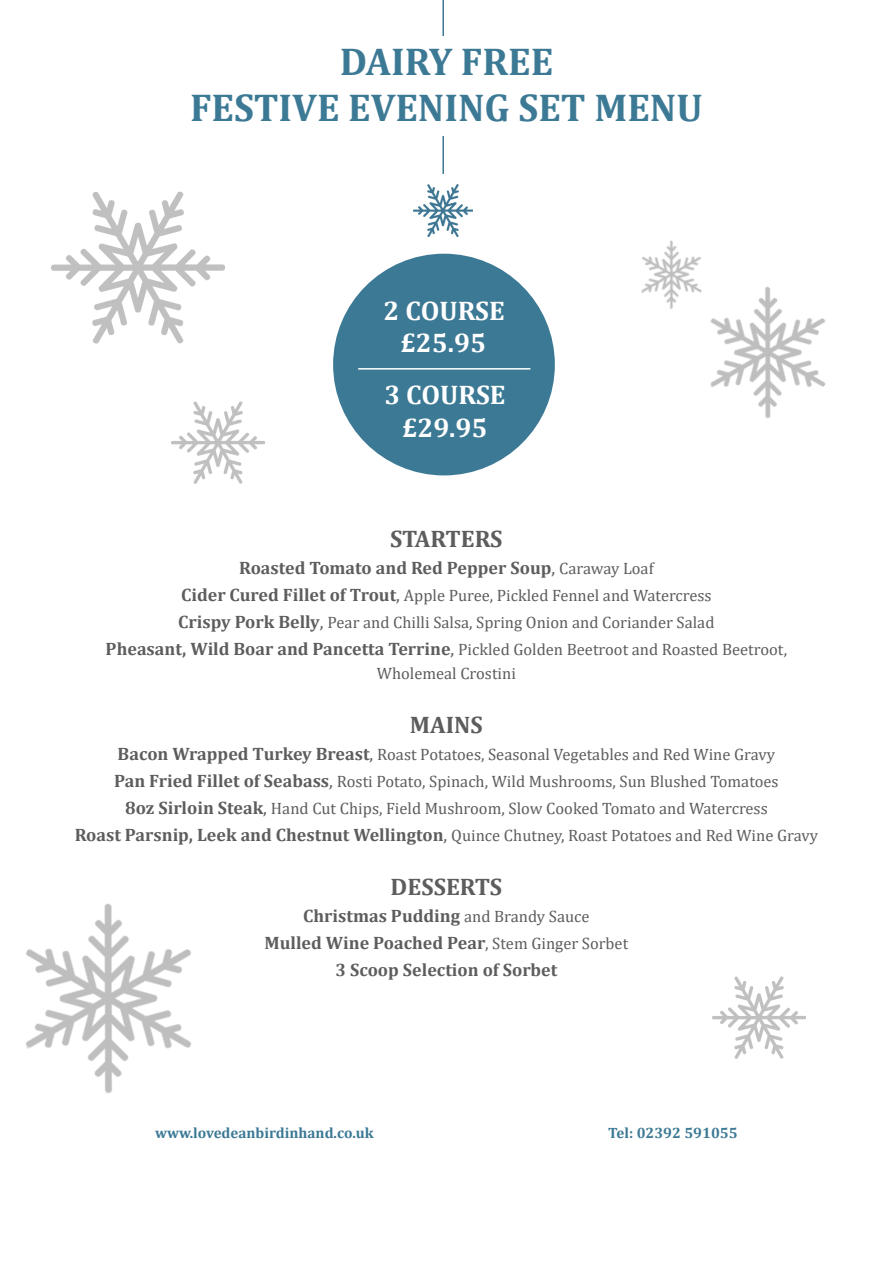
<style>
.page{position:relative;width:893px;height:1263px;background:#fff}
.page>*{position:absolute;margin:0;border:0;box-sizing:border-box;transform-origin:0 0}
.t1{font:700 39px "Cambria";color:#3c7995}
.t2{font:700 27px/31.5px "Cambria";color:#fff;text-align:center}
.t3{font:700 24px "Cambria";color:#5d5d5d}
.t4{font:700 18px "Cambria";color:#5d5d5d}
.t5{font:16.5px/24px "Cambria";color:#5d5d5d;text-align:center}
.t6{font:700 15px "Cambria";color:#3c7995}
.s1{font-weight:400}
.s2{font-weight:400;font-size:16.5px}
.s3{font-weight:700;font-size:18px}
.s4{font-size:18px}
</style>
<div class="page">
<img style="left:52px;top:191px;width:172px;height:152px">
<hr style="left:442px;top:0;width:2px;height:174px;background:#3c7995">
<img style="left:413px;top:185px;width:60px;height:52px">
<div style="left:333px;top:254px;width:222px;height:221px;background:#3c7995;border-radius:50%"></div>
<hr style="left:358px;top:368px;width:172px;height:2px;background:#fff">
<img style="left:172px;top:402px;width:93px;height:82px">
<img style="left:25px;top:903px;width:167px;height:191px">
<img style="left:712px;top:976px;width:93px;height:82px">
<img style="left:710px;top:287px;width:116px;height:132px">
<img style="left:641px;top:240px;width:75px;height:78px">
<div style="left:173px;top:37px;width:543px;height:99px;background:#fff"></div>
<p class="t1" style="left:340px;top:34px;width:215px">DAIRY FREE</p>
<p class="t1" style="left:190px;top:81px;width:514px">FESTIVE EVENING SET MENU</p>
<p class="t2" style="left:384px;top:294px;width:123px">2 COURSE £25.95</p>
<p class="t2" style="left:384px;top:378px;width:123px">3 COURSE</p>
<p class="t2" style="left:402px;top:411px;width:87px">£29.95</p>
<p class="t3" style="left:390px;top:521px;width:114px">STARTERS</p>
<p class="t4" style="left:239px;top:555px;width:416px">Roasted Tomato and Red Pepper Soup<span class="s1">,</span> <span class="s2">Caraway Loaf</span></p>
<p class="t5" style="left:181px;top:583px;width:532px"><span class="s3">Cider Cured Fillet of Trout</span><span class="s4">,</span> Apple Puree, Pickled Fennel and Watercress</p>
<p class="t5" style="left:178px;top:610px;width:538px"><span class="s3">Crispy Pork Belly</span><span class="s4">,</span> Pear and Chilli Salsa, Spring Onion and Coriander Salad</p>
<p class="t5" style="left:106px;top:637px;width:683px"><span class="s3">Pheasant, Wild Boar and Pancetta Terrine</span><span class="s4">,</span> Pickled Golden Beetroot and Roasted Beetroot,<br>Wholemeal Crostini</p>
<p class="t3" style="left:410px;top:707px;width:74px">MAINS</p>
<p class="t5" style="left:118px;top:742px;width:659px"><span class="s3">Bacon Wrapped Turkey Breast</span><span class="s4">,</span> Roast Potatoes, Seasonal Vegetables and Red Wine Gravy</p>
<p class="t5" style="left:114px;top:769px;width:666px"><span class="s3">Pan Fried Fillet of Seabass</span><span class="s4">,</span> Rosti Potato, Spinach, Wild Mushrooms, Sun Blushed Tomatoes</p>
<p class="t5" style="left:125px;top:796px;width:644px"><span class="s3">8oz Sirloin Steak</span><span class="s4">,</span> Hand Cut Chips, Field Mushroom, Slow Cooked Tomato and Watercress</p>
<p class="t5" style="left:75px;top:823px;width:745px"><span class="s3">Roast Parsnip, Leek and Chestnut Wellington</span><span class="s4">,</span> Quince Chutney, Roast Potatoes and Red Wine Gravy</p>
<p class="t3" style="left:391px;top:869px;width:113px">DESSERTS</p>
<p class="t4" style="left:303px;top:903px;width:288px">Christmas Pudding <span class="s2">and Brandy Sauce</span></p>
<p class="t4" style="left:265px;top:930px;width:365px">Mulled Wine Poached Pear<span class="s2">, Stem Ginger Sorbet</span></p>
<p class="t4" style="left:335px;top:957px;width:223px">3 Scoop Selection of Sorbet</p>
<p class="t6" style="left:155px;top:1122px;width:220px">www.lovedeanbirdinhand.co.uk</p>
<p class="t6" style="left:608px;top:1122px;width:131px">Tel: 02392 591055</p>
</div>
